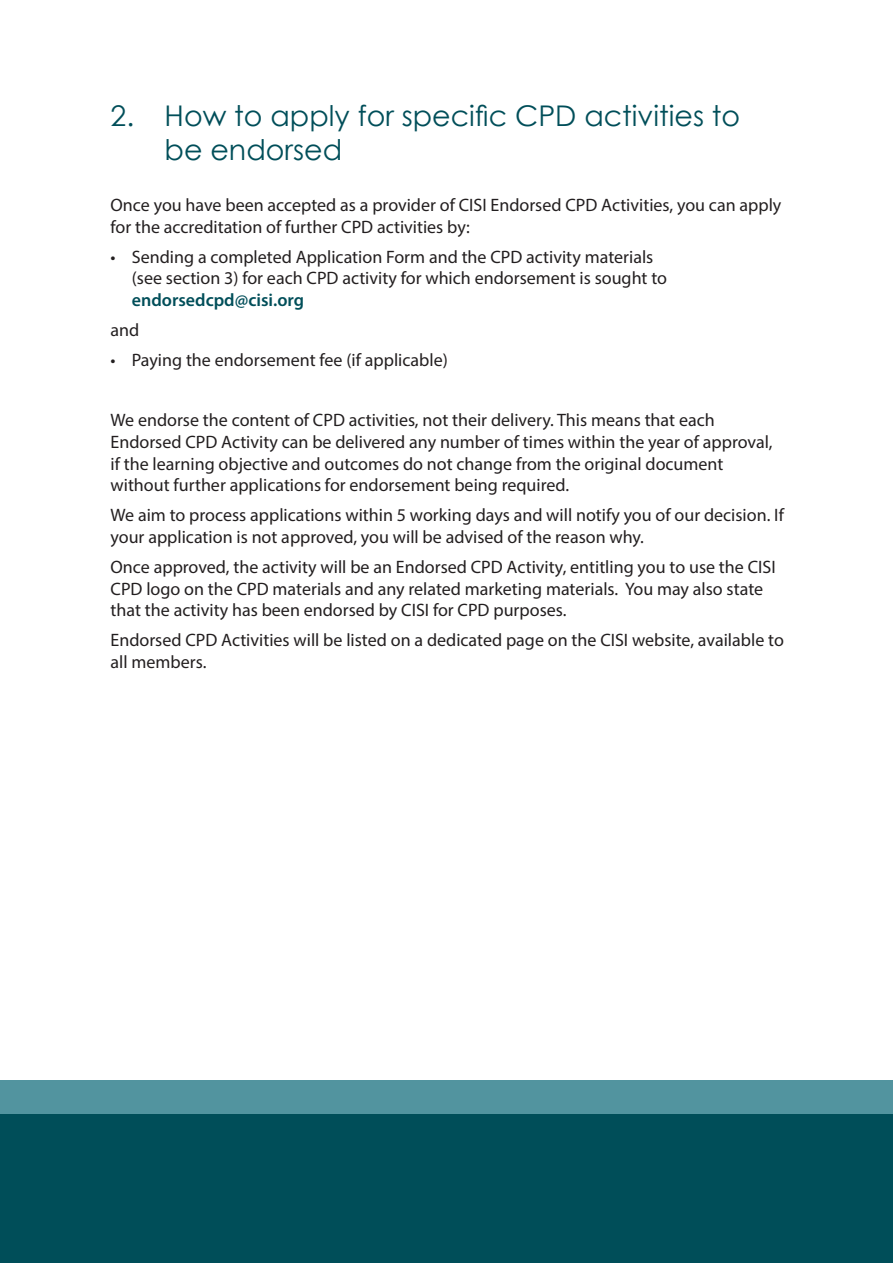
<style>
.page{position:relative;width:893px;height:1263px;background:#fff}
.page>*{position:absolute;margin:0;border:0;box-sizing:border-box;transform-origin:0 0}
.t1{font:28.5px/34.2px "Century Gothic";color:#004e59}
.t2{font:18px/21.6px "Myriad Pro";color:#231f20}
.t3{font:600 18px "Myriad Pro";color:#004e59}
</style>
<div class="page">
<div style="left:0;top:1093px;width:893px;height:170px;background:#004e59"></div>
<div style="left:0;top:1080px;width:893px;height:34px;background:#52949f"></div>
<h1 class="t1" style="left:165px;top:98px;width:577px;text-indent:-54px">2. How to apply for specific CPD activities to be endorsed</h1>
<p class="t2" style="left:111px;top:194px;width:672px">Once you have been accepted as a provider of CISI Endorsed CPD Activities, you can apply for the accreditation of further CPD activities by:</p>
<p class="t2" style="left:132px;top:246px;width:537px;text-indent:-21px">• Sending a completed Application Form and the CPD activity materials (see section 3) for each CPD activity for which endorsement is sought to</p>
<p class="t3" style="left:132px;top:289px;width:174px">endorsedcpd@cisi.org</p>
<p class="t2" style="left:111px;top:319px;width:30px">and</p>
<p class="t2" style="left:111px;top:349px;width:339px">• Paying the endorsement fee (if applicable)</p>
<p class="t2" style="left:111px;top:409px;width:663px">We endorse the content of CPD activities, not their delivery. This means that each Endorsed CPD Activity can be delivered any number of times within the year of approval, if the learning objective and outcomes do not change from the original document without further applications for endorsement being required.</p>
<p class="t2" style="left:111px;top:504px;width:675px">We aim to process applications within 5 working days and will notify you of our decision. If your application is not approved, you will be advised of the reason why.</p>
<p class="t2" style="left:111px;top:556px;width:667px">Once approved, the activity will be an Endorsed CPD Activity, entitling you to use the CISI<br>CPD logo on the CPD materials and any related marketing materials. You may also state that the activity has been endorsed by CISI for CPD purposes.</p>
<p class="t2" style="left:111px;top:629px;width:675px">Endorsed CPD Activities will be listed on a dedicated page on the CISI website, available to all members.</p>
</div>
